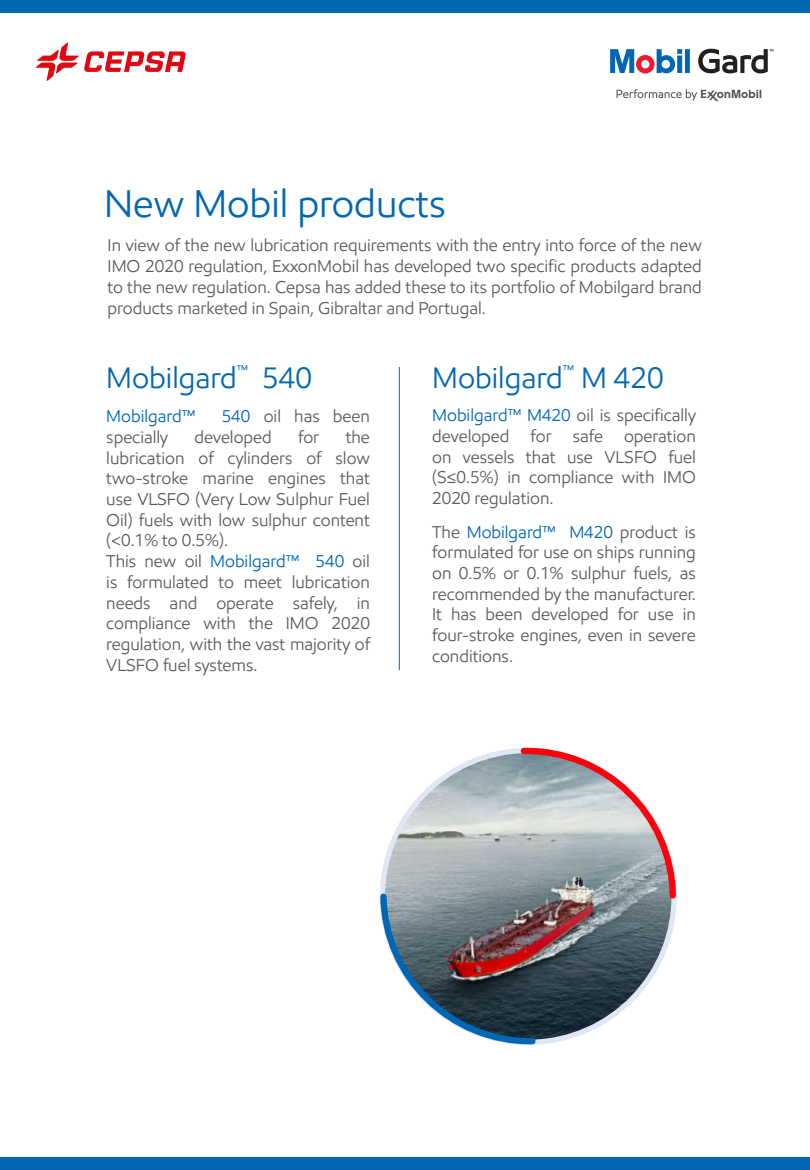
<style>
.page{position:relative;width:810px;height:1170px;background:#fff}
.page>*{position:absolute;margin:0;border:0;box-sizing:border-box;transform-origin:0 0}
.t1{font:39px "E Mprint";color:#0166b3}
.t2{font:29.85px "E Mprint";color:#0166b3}
.t3{font:17.25px/20.7px "E Mprint";color:#5a5a5a;text-align:justify}
.t4{font:17.25px "E Mprint";color:#0166b3}
.s1{color:#0166b3}
</style>
<div class="page">
<svg style="left:35px;top:42px;width:151px;height:39px"></svg>
<svg style="left:617px;top:89px;width:144px;height:12px"></svg>
<svg style="left:610px;top:49px;width:80px;height:24px"></svg>
<svg style="left:698px;top:49px;width:75px;height:24px"></svg>
<div style="left:0;top:0;width:810px;height:13px;background:#0066b3"></div>
<hr style="left:399px;top:367px;width:1px;height:303px;background:#0166b3">
<svg style="left:380px;top:747px;width:297px;height:298px"></svg>
<div style="left:0;top:1157px;width:810px;height:12px;background:#0166b3"></div>
<h1 class="t1" style="left:104px;top:180px;width:343px">New Mobil products</h1>
<p class="t3" style="left:108px;top:235px;width:596px">In view of the new lubrication requirements with the entry into force of the new IMO 2020 regulation, ExxonMobil has developed two specific products adapted to the new regulation. Cepsa has added these to its portfolio of Mobilgard brand products marketed in Spain, Gibraltar and Portugal.</p>
<h2 class="t2" style="left:106px;top:359px;width:207px">Mobilgard<sup>™</sup> 540</h2>
<p class="t4" style="left:106px;top:405px;width:91px">Mobilgard™</p>
<p class="t3" style="left:222px;top:406px;width:150px"><span class="s1">540</span> oil has been</p>
<p class="t3" style="left:106px;top:426px;width:63px">specially</p>
<p class="t3" style="left:194px;top:426px;width:79px">developed</p>
<p class="t3" style="left:298px;top:426px;width:23px">for</p>
<p class="t3" style="left:106px;top:426px;width:265px;text-align:left;text-indent:239px">the lubrication of cylinders of slow two-stroke marine engines that use VLSFO (Very Low Sulphur Fuel<br>Oil) fuels with low sulphur content (&lt;0.1% to 0.5%).<br>This new oil <span class="s1">Mobilgard™ 540</span> oil is formulated to meet lubrication needs and operate safely, in compliance with the IMO 2020 regulation, with the vast majority of<br>VLSFO fuel systems.</p>
<h2 class="t2" style="left:432px;top:359px;width:233px">Mobilgard<sup>™</sup> M 420</h2>
<p class="t3" style="left:432px;top:405px;width:265px"><span class="s1">Mobilgard™ M420</span> oil is specifically developed for safe operation on vessels that use VLSFO fuel (S≤0.5%) in compliance with IMO 2020 regulation.</p>
<p class="t3" style="left:432px;top:521px;width:265px">The <span class="s1">Mobilgard™ M420</span> product is formulated for use on ships running on 0.5% or 0.1% sulphur fuels, as recommended by the manufacturer.<br>It has been developed for use in four-stroke engines, even in severe conditions.</p>
</div>
